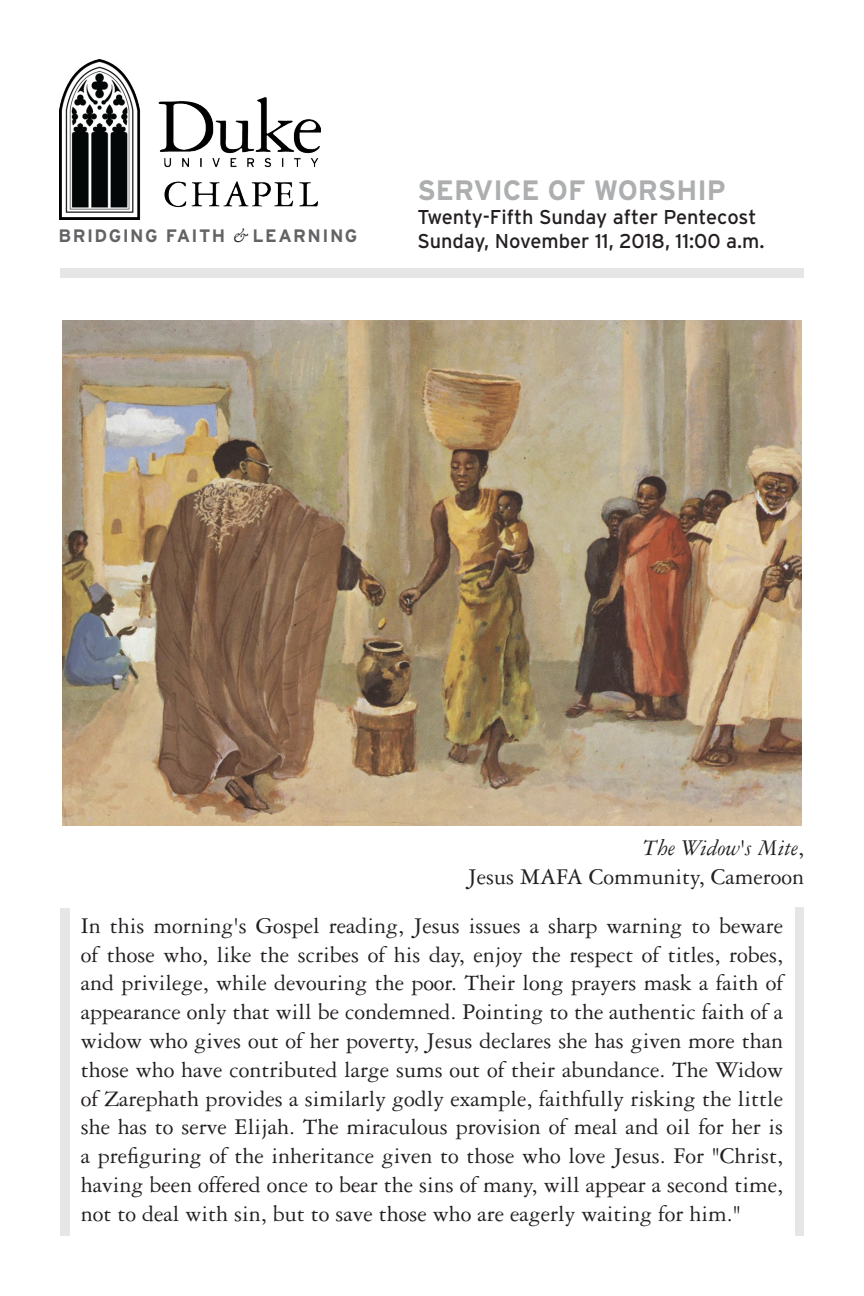
<style>
.page{position:relative;width:864px;height:1296px;background:#fff}
.page>*{position:absolute;margin:0;border:0;box-sizing:border-box;transform-origin:0 0}
.Header_1{font:700 28px "Interstate";color:#acaeaf}
.Announcement{font:24px/28.8px "Garamond 3 LT Std";color:#231f20;text-align:justify}
.Tabbed_Leader{font:24px/28.8px "Garamond 3 LT Std";color:#231f20;text-align:right}
.Header_1-2{font:20px "Interstate";color:#231f20}
.t1{font:700 18px "Interstate";letter-spacing:.08em;color:#636366}
.s1{font-family:"Adobe Garamond Pro";font-weight:400;font-style:italic;color:#231f20}
.s2{font-style:italic}
</style>
<div class="page">
<div style="left:60px;top:908px;width:10px;height:328px;background:#e6e6e7"></div>
<div style="left:60px;top:268px;width:744px;height:10px;background:#e6e6e7"></div>
<img style="left:60px;top:60px;width:260px;height:159px">
<div style="left:796px;top:907px;width:8px;height:329px;background:#e6e6e7"></div>
<img style="left:63px;top:320px;width:738px;height:505px">
<p class="Header_1" style="left:417px;top:175px;width:310px">SERVICE OF WORSHIP</p>
<p class="Header_1-2" style="left:417px;top:206px;width:340px">Twenty-Fifth Sunday after Pentecost</p>
<p class="t1" style="left:59px;top:226px;width:300px">BRIDGING FAITH <span class="s1">&amp;</span> LEARNING</p>
<p class="Header_1-2" style="left:417px;top:230px;width:349px">Sunday, November 11, 2018, 11:00 a.m.</p>
<p class="Tabbed_Leader" style="left:468px;top:834px;width:338px"><span class="s2">The Widow's Mite</span>,<br>Jesus MAFA Community, Cameroon</p>
<p class="Announcement" style="left:81px;top:911px;width:704px">In this morning's Gospel reading, Jesus issues a sharp warning to beware of those who, like the scribes of his day, enjoy the respect of titles, robes, and privilege, while devouring the poor. Their long prayers mask a faith of appearance only that will be condemned. Pointing to the authentic faith of a widow who gives out of her poverty, Jesus declares she has given more than those who have contributed large sums out of their abundance. The Widow of Zarephath provides a similarly godly example, faithfully risking the little she has to serve Elijah. The miraculous provision of meal and oil for her is a prefiguring of the inheritance given to those who love Jesus. For "Christ, having been offered once to bear the sins of many, will appear a second time, not to deal with sin, but to save those who are eagerly waiting for him."</p>
</div>
